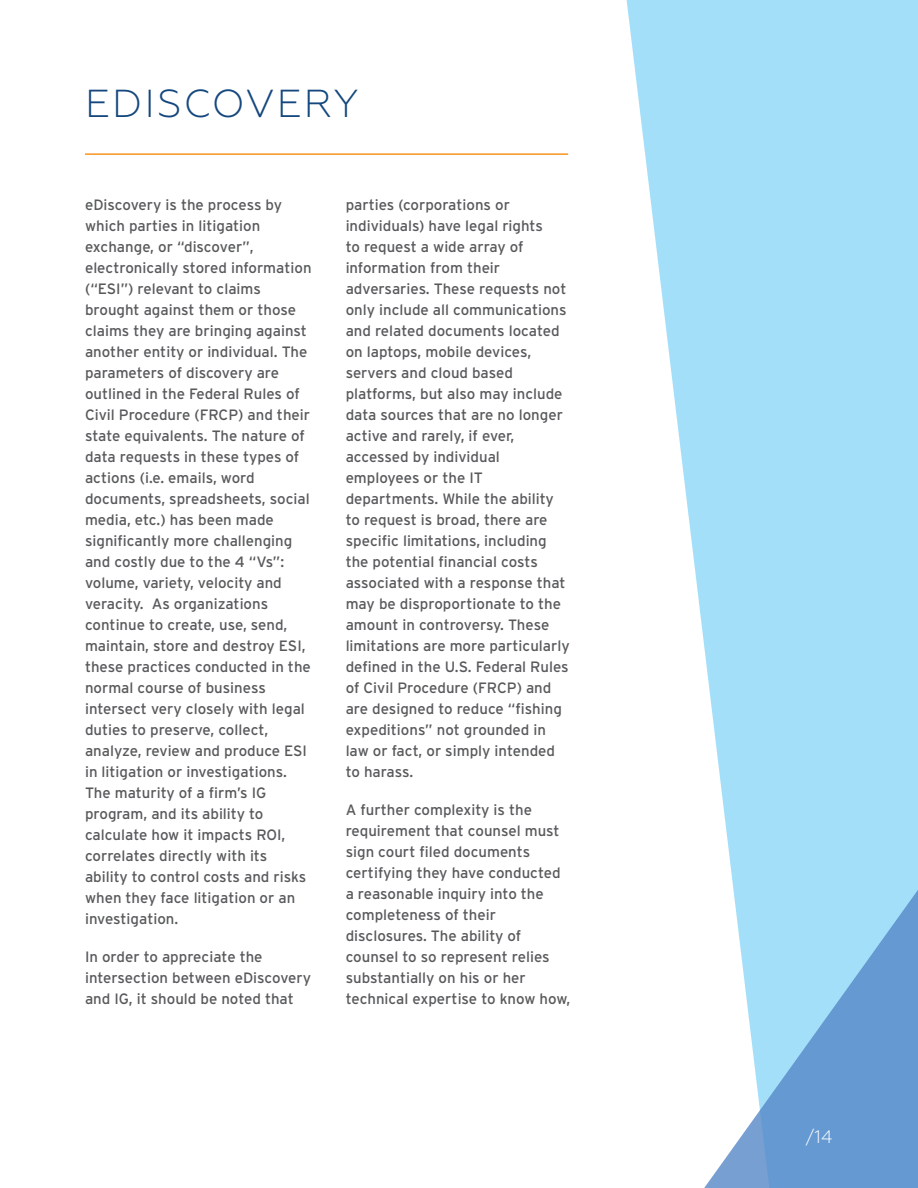
<style>
.page{position:relative;width:918px;height:1188px;background:#fff}
.page>*{position:absolute;margin:0;border:0;box-sizing:border-box;transform-origin:0 0}
.t1{font:300 39px "Geometria";letter-spacing:.055em;color:#14477d}
.t2{font:300 18px "Geometria";color:#fff}
.t3{font:15px/21px "Interstate";color:#58595b}
</style>
<div class="page">
<svg style="left:626px;top:0;width:292px;height:890px;fill:#a4dff9"></svg>
<svg style="left:704px;top:890px;width:214px;height:298px"></svg>
<hr style="left:85px;top:153px;width:483px;height:2px;background:#f7941e">
<h1 class="t1" style="left:85px;top:81px;width:275px">EDISCOVERY</h1>
<p class="t3" style="left:85px;top:194px;width:228px">eDiscovery is the process by which parties in litigation exchange, or “discover”, electronically stored information (“ESI”) relevant to claims brought against them or those claims they are bringing against another entity or individual. The parameters of discovery are outlined in the Federal Rules of<br>Civil Procedure (FRCP) and their state equivalents. The nature of data requests in these types of actions (i.e. emails, word documents, spreadsheets, social media, etc.) has been made significantly more challenging and costly due to the 4 “Vs”: volume, variety, velocity and veracity. As organizations continue to create, use, send, maintain, store and destroy ESI, these practices conducted in the normal course of business intersect very closely with legal duties to preserve, collect, analyze, review and produce ESI in litigation or investigations.<br>The maturity of a firm’s IG program, and its ability to calculate how it impacts ROI, correlates directly with its ability to control costs and risks when they face litigation or an investigation.</p>
<p class="t3" style="left:85px;top:946px;width:228px">In order to appreciate the intersection between eDiscovery and IG, it should be noted that</p>
<p class="t3" style="left:346px;top:194px;width:226px">parties (corporations or individuals) have legal rights<br>to request a wide array of information from their adversaries. These requests not only include all communications and related documents located on laptops, mobile devices, servers and cloud based platforms, but also may include data sources that are no longer active and rarely, if ever, accessed by individual employees or the IT departments. While the ability to request is broad, there are specific limitations, including the potential financial costs associated with a response that may be disproportionate to the amount in controversy. These limitations are more particularly defined in the U.S. Federal Rules of Civil Procedure (FRCP) and are designed to reduce “fishing expeditions” not grounded in law or fact, or simply intended to harass.</p>
<p class="t3" style="left:346px;top:799px;width:226px">A further complexity is the requirement that counsel must sign court filed documents certifying they have conducted a reasonable inquiry into the completeness of their disclosures. The ability of counsel to so represent relies substantially on his or her technical expertise to know how,</p>
<p class="t2" style="left:805px;top:1126px;width:28px">/14</p>
</div>
